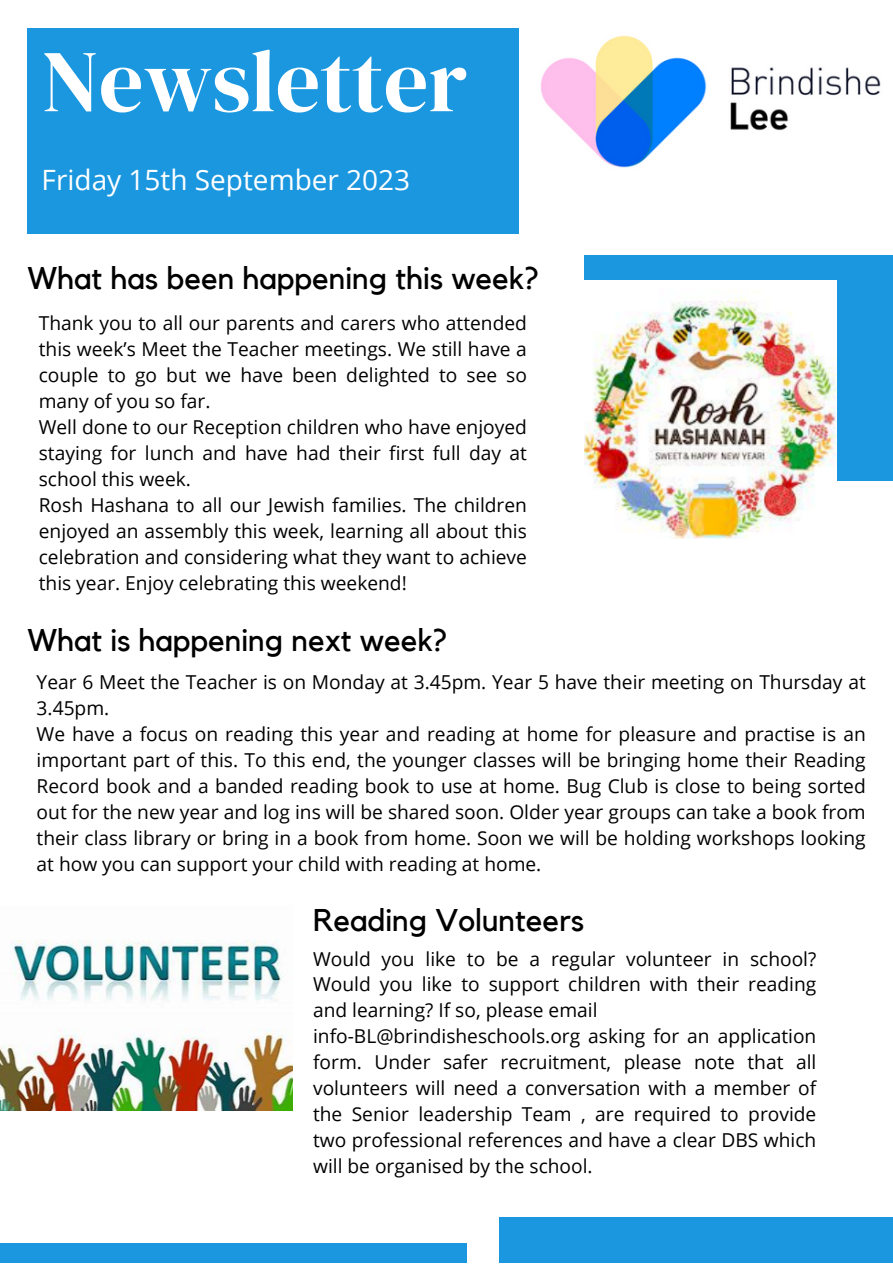
<style>
.page{position:relative;width:893px;height:1264px;background:#fff}
.page>*{position:absolute;margin:0;border:0;box-sizing:border-box;transform-origin:0 0}
.t1{font:87.9px "DM Serif Display";color:#fff}
.t2{font:31.35px "Kollektif";color:#000}
.t3{font:28.05px "Open Sans";color:#fff}
.t4{font:19.2px/26px "Open Sans";color:#000;text-align:justify}
</style>
<div class="page">
<div style="left:584px;top:255px;width:308px;height:226px;background:#1b97df"></div>
<img style="left:584px;top:280px;width:252px;height:259px">
<div style="left:27px;top:28px;width:492px;height:206px;background:#1b97df"></div>
<img style="left:0;top:940px;width:292px;height:170px">
<div style="left:0;top:1243px;width:467px;height:19px;background:#1b97df"></div>
<div style="left:499px;top:1217px;width:393px;height:45px;background:#1b97df"></div>
<img style="left:540px;top:35px;width:341px;height:133px">
<p class="t1" style="left:42px;top:20px;width:427px">Newsletter</p>
<p class="t3" style="left:42px;top:159px;width:370px">Friday 15th September 2023</p>
<p class="t2" style="left:27px;top:264px;width:513px">What has been happening this week?</p>
<p class="t4" style="left:39px;top:309px;width:489px">Thank you to all our parents and carers who attended this week’s Meet the Teacher meetings. We still have a couple to go but we have been delighted to see so many of you so far.</p>
<p class="t4" style="left:39px;top:413px;width:489px">Well done to our Reception children who have enjoyed staying for lunch and have had their first full day at school this week.</p>
<p class="t4" style="left:39px;top:491px;width:489px">Rosh Hashana to all our Jewish families. The children enjoyed an assembly this week, learning all about this celebration and considering what they want to achieve this year. Enjoy celebrating this weekend!</p>
<p class="t2" style="left:27px;top:625px;width:421px">What is happening next week?</p>
<p class="t4" style="left:37px;top:669px;width:830px">Year 6 Meet the Teacher is on Monday at 3.45pm. Year 5 have their meeting on Thursday at<br>3.45pm.</p>
<p class="t4" style="left:37px;top:721px;width:830px">We have a focus on reading this year and reading at home for pleasure and practise is an important part of this. To this end, the younger classes will be bringing home their Reading Record book and a banded reading book to use at home. Bug Club is close to being sorted out for the new year and log ins will be shared soon. Older year groups can take a book from their class library or bring in a book from home. Soon we will be holding workshops looking at how you can support your child with reading at home.</p>
<p class="t2" style="left:313px;top:905px;width:273px">Reading Volunteers</p>
<p class="t4" style="left:313px;top:945px;width:504px">Would you like to be a regular volunteer in school?<br>Would you like to support children with their reading and learning? If so, please email</p>
<p class="t4" style="left:313px;top:1022px;width:504px">info-BL@brindisheschools.org asking for an application form. Under safer recruitment, please note that all volunteers will need a conversation with a member of the Senior leadership Team , are required to provide two professional references and have a clear DBS which will be organised by the school.</p>
</div>
